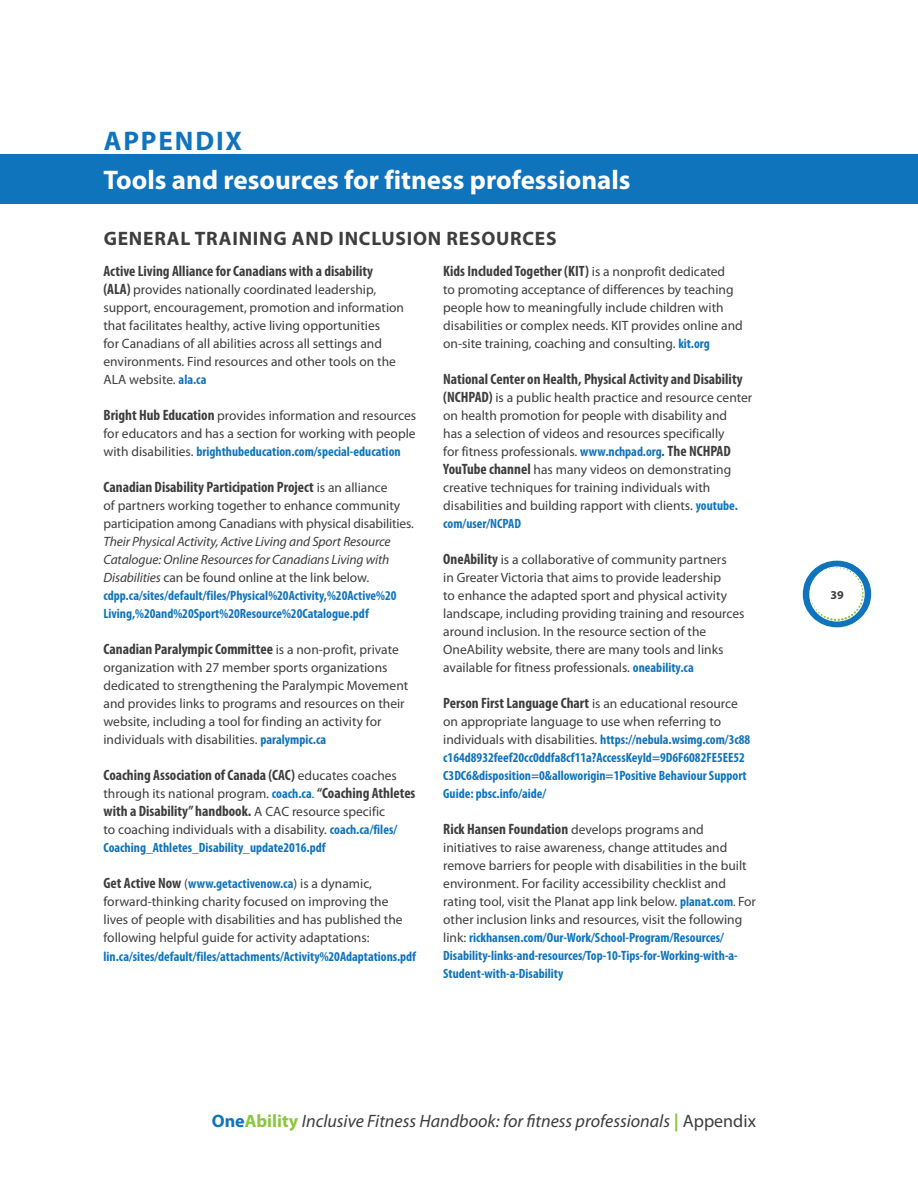
<style>
.page{position:relative;width:918px;height:1188px;background:#fff}
.page>*{position:absolute;margin:0;border:0;box-sizing:border-box;transform-origin:0 0}
.Main_Heading{font:700 27px "Myriad Pro";color:#fff}
.Main_Heading-2{font:700 27px "Myriad Pro";letter-spacing:.07em;color:#1074bc}
.Category_Subheading{font:700 19.5px "Myriad Pro";letter-spacing:.04em;color:#3e3e3f}
.t1{font:italic 18px "Myriad Pro";color:#3e3e3f}
.Copy_Appendix{font:700 condensed 15px "Myriad Pro";color:#3e3e3f}
.Copy_Appendix-2{font:13.5px/18px "Myriad Pro";color:#3e3e3f}
.Copy_Appendix-3{font:700 condensed 13.5px/18px "Myriad Pro";color:#1074bc}
.t2{font:700 12px "Myriad Pro";color:#3e3e3f}
.s1{font-weight:700;font-stretch:condensed;font-size:15px}
.s2{font-weight:700;font-stretch:condensed;color:#1074bc}
.s3{font-weight:400;font-stretch:normal;font-size:13.5px}
.s4{font-style:italic}
.s5{font-stretch:condensed}
.s6{font-weight:400;font-stretch:normal;color:#3e3e3f}
.s7{font-weight:700;font-stretch:condensed}
.s8{font-weight:700;font-style:normal;color:#1074bc}
.s9{font-weight:700;font-style:normal;color:#8bc63e}
.s10{font-style:normal}
</style>
<div class="page">
<svg style="left:803px;top:561px;width:68px;height:66px"></svg>
<div style="left:0;top:154px;width:918px;height:50px;background:#1074bc"></div>
<p class="Main_Heading-2" style="left:104px;top:123px;width:140px">APPENDIX</p>
<p class="Main_Heading" style="left:104px;top:163px;width:529px">Tools and resources for fitness professionals</p>
<p class="Category_Subheading" style="left:104px;top:225px;width:454px">GENERAL TRAINING AND INCLUSION RESOURCES</p>
<p class="Copy_Appendix" style="left:104px;top:261px;width:271px">Active Living Alliance for Canadians with a disability</p>
<p class="Copy_Appendix-2" style="left:104px;top:280px;width:302px"><span class="s1">(ALA)</span> provides nationally coordinated leadership, support, encouragement, promotion and information that facilitates healthy, active living opportunities<br>for Canadians of all abilities across all settings and environments. Find resources and other tools on the ALA website. <span class="s2">ala.ca</span></p>
<p class="Copy_Appendix-2" style="left:104px;top:406px;width:314px;text-align:justify"><span class="s1">Bright Hub Education</span> provides information and resources for educators and has a section for working with people with disabilities. <span class="s2">brighthubeducation.com/special-education</span></p>
<p class="Copy_Appendix" style="left:104px;top:477px;width:286px">Canadian Disability Participation Project <span class="s3">is an alliance</span></p>
<p class="Copy_Appendix-2" style="left:104px;top:496px;width:312px">of partners working together to enhance community participation among Canadians with physical disabilities.<br><span class="s4">Their Physical Activity, Active Living and Sport Resource Catalogue: Online Resources for Canadians Living with Disabilities</span> can be found online at the link below. <span class="s2">cdpp.ca/sites/default/files/Physical%20Activity,%20Active%20<br>Living,%20and%20Sport%20Resource%20Catalogue.pdf</span></p>
<p class="Copy_Appendix" style="left:104px;top:639px;width:297px">Canadian Paralympic Committee <span class="s3">is a non-profit, private</span></p>
<p class="Copy_Appendix-2" style="left:104px;top:658px;width:306px">organization with 27 member sports organizations dedicated to strengthening the Paralympic Movement and provides links to programs and resources on their website, including a tool for finding an activity for individuals with disabilities. <span class="s2">paralympic.ca</span></p>
<p class="Copy_Appendix" style="left:104px;top:765px;width:295px">Coaching Association of Canada (CAC) <span class="s3">educates coaches</span></p>
<p class="Copy_Appendix-2" style="left:104px;top:784px;width:314px">through its national program. <span class="s2">coach.ca</span><span class="s5">.</span> <span class="s1">“Coaching Athletes</span></p>
<p class="Copy_Appendix" style="left:104px;top:801px;width:283px">with a Disability” handbook. <span class="s3">A CAC resource specific</span></p>
<p class="Copy_Appendix-3" style="left:104px;top:820px;width:295px"><span class="s6">to coaching individuals with a disability.</span> coach.ca/files/<br>Coaching_Athletes_Disability_update2016.pdf</p>
<p class="Copy_Appendix-2" style="left:104px;top:874px;width:301px"><span class="s1">Get Active Now</span> (<span class="s2">www.getactivenow.ca</span>) is a dynamic, forward-thinking charity focused on improving the lives of people with disabilities and has published the following helpful guide for activity adaptations:</p>
<p class="Copy_Appendix-3" style="left:104px;top:948px;width:314px">lin.ca/sites/default/files/attachments/Activity%20Adaptations.pdf</p>
<p class="Copy_Appendix" style="left:443px;top:261px;width:283px">Kids Included Together (KIT) <span class="s3">is a nonprofit dedicated</span></p>
<p class="Copy_Appendix-2" style="left:443px;top:280px;width:301px">to promoting acceptance of differences by teaching people how to meaningfully include children with disabilities or complex needs. KIT provides online and on-site training, coaching and consulting. <span class="s2">kit.org</span></p>
<p class="Copy_Appendix" style="left:443px;top:369px;width:301px">National Center on Health, Physical Activity and Disability</p>
<p class="Copy_Appendix-2" style="left:443px;top:388px;width:311px"><span class="s1">(NCHPAD)</span> is a public health practice and resource center on health promotion for people with disability and<br>has a selection of videos and resources specifically<br>for fitness professionals. <span class="s2">www.nchpad.org</span><span class="s7">.</span> <span class="s1">The NCHPAD YouTube channel</span> has many videos on demonstrating creative techniques for training individuals with disabilities and building rapport with clients. <span class="s2">youtube. com/user/NCPAD</span></p>
<p class="Copy_Appendix-2" style="left:443px;top:550px;width:303px"><span class="s1">OneAbility</span> is a collaborative of community partners<br>in Greater Victoria that aims to provide leadership<br>to enhance the adapted sport and physical activity landscape, including providing training and resources around inclusion. In the resource section of the OneAbility website, there are many tools and links available for fitness professionals. <span class="s2">oneability.ca</span></p>
<p class="Copy_Appendix" style="left:443px;top:693px;width:296px">Person First Language Chart <span class="s3">is an educational resource</span></p>
<p class="Copy_Appendix-3" style="left:443px;top:712px;width:309px"><span class="s6">on appropriate language to use when referring to individuals with disabilities.</span> https://nebula.wsimg.com/3c88 c164d8932feef20cc0ddfa8cf11a?AccessKeyId=9D6F6082FE5EE52<br>C3DC6&amp;disposition=0&amp;alloworigin=1Positive Behaviour Support Guide: pbsc.info/aide/</p>
<p class="Copy_Appendix" style="left:443px;top:819px;width:262px">Rick Hansen Foundation <span class="s3">develops programs and</span></p>
<p class="Copy_Appendix-2" style="left:443px;top:838px;width:314px">initiatives to raise awareness, change attitudes and remove barriers for people with disabilities in the built environment. For facility accessibility checklist and rating tool, visit the Planat app link below. <span class="s2">planat.com</span><span class="s5">.</span> For other inclusion links and resources, visit the following link: <span class="s2">rickhansen.com/Our-Work/School-Program/Resources/ Disability-links-and-resources/Top-10-Tips-for-Working-with-a-Student-with-a-Disability</span></p>
<h3 class="t1" style="left:212px;top:1110px;width:546px"><span class="s8">One</span><span class="s9">Ability</span> Inclusive Fitness Handbook: for fitness professionals <span class="s9">|</span> <span class="s10">Appendix</span></h3>
<p class="t2" style="left:830px;top:587px;width:15px">39</p>
</div>
